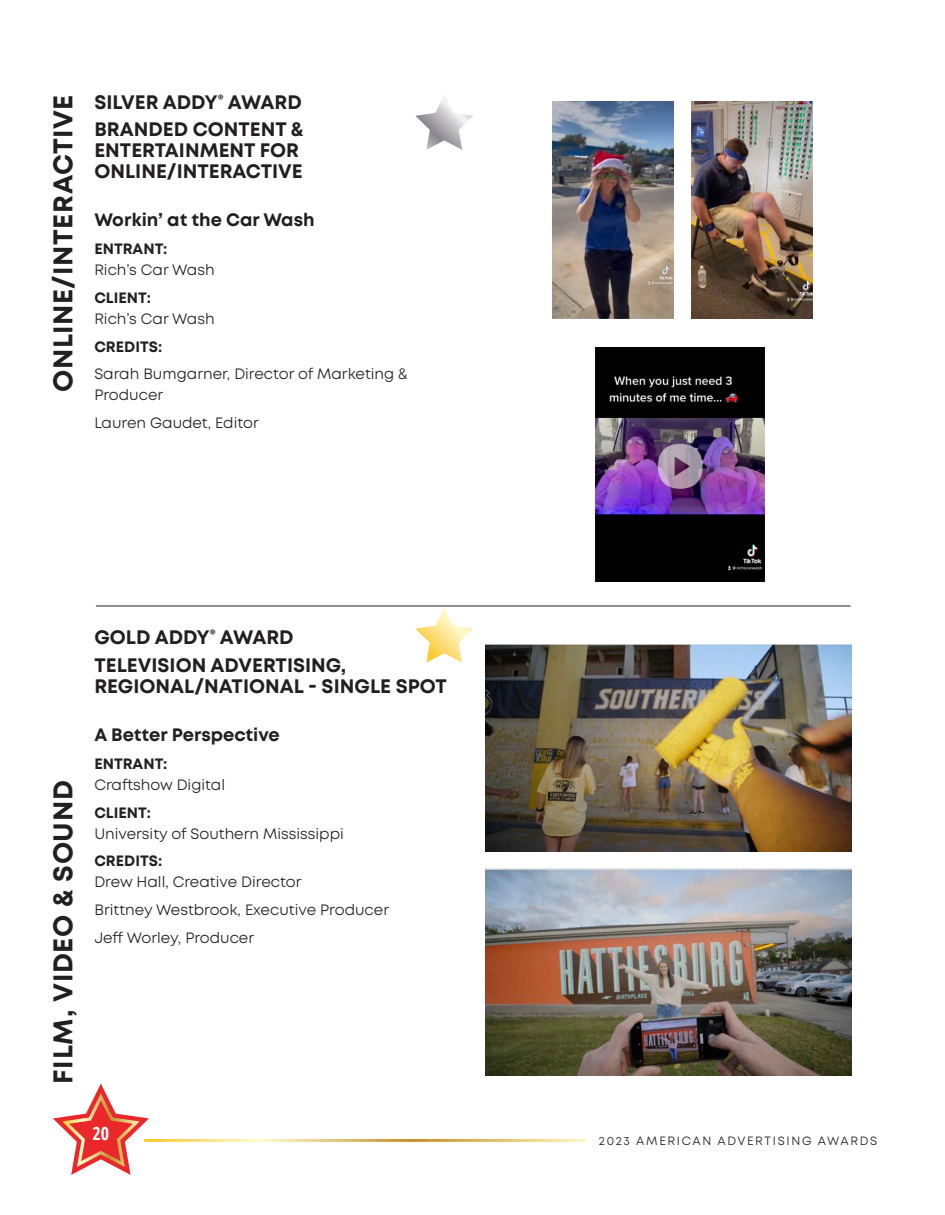
<style>
.page{position:relative;width:945px;height:1215px;background:#fff}
.page>*{position:absolute;margin:0;border:0;box-sizing:border-box;transform-origin:0 0}
.t1{font:700 27px "Mont";letter-spacing:.02em;color:#231f20}
.t2{font:700 19.5px/21px "Mont";color:#231f20}
.t3{font:700 18px "Mont";color:#231f20}
.t4{font:700 condensed 18px "Open Sans";color:#fff}
.t5{font:15px/21px "Mont";color:#231f20}
.t6{font:700 15px "Mont";color:#231f20}
.t7{font:12px "Mont";letter-spacing:.135em;color:#231f20}
.s1{font-weight:700}
</style>
<div class="page">
<hr style="left:96px;top:606px;width:755px;height:1px;background:#231f20">
<img style="left:553px;top:102px;width:121px;height:216px">
<img style="left:692px;top:102px;width:121px;height:216px">
<img style="left:596px;top:348px;width:168px;height:233px">
<img style="left:485px;top:644px;width:366px;height:207px">
<img style="left:485px;top:869px;width:366px;height:207px">
<svg style="left:415px;top:95px;width:58px;height:55px"></svg>
<svg style="left:415px;top:608px;width:58px;height:55px"></svg>
<svg style="left:53px;top:1084px;width:96px;height:91px"></svg>
<hr style="left:144px;top:1139px;width:443px;height:3px;background:#fff">
<p class="t1" style="left:45px;top:392px;width:299px;rotate:-90deg">ONLINE/INTERACTIVE</p>
<p class="t2" style="left:94px;top:91px;width:209px">SILVER ADDY<sup>®</sup> AWARD</p>
<p class="t2" style="left:94px;top:119px;width:211px">BRANDED CONTENT &amp;<br>ENTERTAINMENT FOR<br>ONLINE/INTERACTIVE</p>
<p class="t3" style="left:94px;top:208px;width:222px">Workin’ at the Car Wash</p>
<p class="t5" style="left:94px;top:239px;width:122px"><span class="s1">ENTRANT:<br></span>Rich’s Car Wash</p>
<p class="t5" style="left:94px;top:287px;width:122px"><span class="s1">CLIENT:<br></span>Rich’s Car Wash</p>
<p class="t6" style="left:94px;top:337px;width:69px">CREDITS:</p>
<p class="t5" style="left:94px;top:364px;width:315px">Sarah Bumgarner, Director of Marketing &amp;<br>Producer</p>
<p class="t5" style="left:94px;top:413px;width:166px">Lauren Gaudet, Editor</p>
<p class="t1" style="left:45px;top:1084px;width:305px;rotate:-90deg">FILM, VIDEO &amp; SOUND</p>
<p class="t2" style="left:94px;top:627px;width:201px">GOLD ADDY<sup>®</sup> AWARD</p>
<p class="t2" style="left:94px;top:655px;width:354px">TELEVISION ADVERTISING,<br>REGIONAL/NATIONAL - SINGLE SPOT</p>
<p class="t3" style="left:94px;top:723px;width:187px">A Better Perspective</p>
<p class="t5" style="left:94px;top:753px;width:132px"><span class="s1">ENTRANT:<br></span>Craftshow Digital</p>
<p class="t5" style="left:94px;top:802px;width:251px"><span class="s1">CLIENT:<br></span>University of Southern Mississippi</p>
<p class="t5" style="left:94px;top:851px;width:209px"><span class="s1">CREDITS:<br></span>Drew Hall, Creative Director</p>
<p class="t5" style="left:94px;top:900px;width:296px">Brittney Westbrook, Executive Producer</p>
<p class="t5" style="left:94px;top:927px;width:161px">Jeff Worley, Producer</p>
<p class="t4" style="left:93px;top:1121px;width:18px">20</p>
<p class="t7" style="left:599px;top:1133px;width:280px">2023 AMERICAN ADVERTISING AWARDS</p>
</div>
